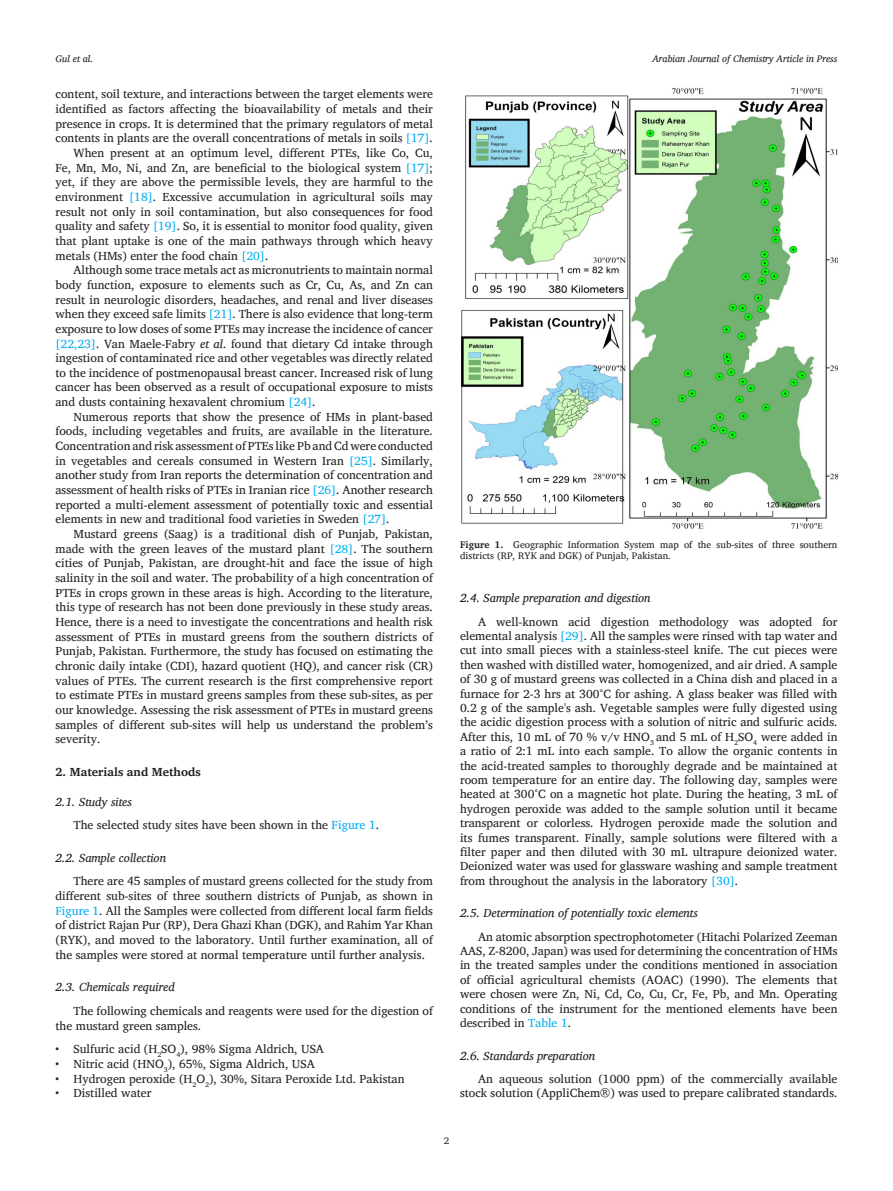
<style>
.page{position:relative;width:893px;height:1191px;background:#fff}
.page>*{position:absolute;margin:0;border:0;box-sizing:border-box;transform-origin:0 0}
.para_first_last{font:12px/14.4px "Charis SIL";color:#231f20;text-align:justify}
.para{font:12px/14.7px "Charis SIL";color:#231f20;text-align:justify}
.para_last{font:12px/14.7px "Charis SIL";color:#231f20;text-align:justify}
.Head-B{font:italic 12px "Charis SIL";color:#231f20}
.listtext_1_other_mid{font:12px "Charis SIL";color:#231f20}
.listtext_1_other_fir{font:12px "Charis SIL";color:#231f20}
.Head-A{font:700 12px "Charis SIL";color:#231f20}
.Head-B_stack{font:italic 12px "Charis SIL";color:#231f20}
.float_figure_figure{font:9.75px/11.7px "Charis SIL";color:#231f20}
.t1{font:italic 9.75px "Charis SIL";color:#231f20}
.s1{color:#00aeef}
.s2{font-style:italic}
.s3{font-weight:700}
</style>
<div class="page">
<img style="left:461px;top:88px;width:376px;height:441px">
<p class="t1" style="left:56px;top:53px;width:39px">Gul et al.</p>
<p class="t1" style="left:652px;top:53px;width:187px">Arabian Journal of Chemistry Article in Press</p>
<p class="para" style="left:56px;top:87px;width:379px">content, soil texture, and interactions between the target elements were identified as factors affecting the bioavailability of metals and their presence in crops. It is determined that the primary regulators of metal contents in plants are the overall concentrations of metals in soils <span class="s1">[17]</span>.</p>
<p class="para" style="left:56px;top:145px;width:379px;text-indent:18px">When present at an optimum level, different PTEs, like Co, Cu, Fe, Mn, Mo, Ni, and Zn, are beneficial to the biological system <span class="s1">[17]</span>; yet, if they are above the permissible levels, they are harmful to the environment <span class="s1">[18]</span>. Excessive accumulation in agricultural soils may result not only in soil contamination, but also consequences for food quality and safety <span class="s1">[19]</span>. So, it is essential to monitor food quality, given that plant uptake is one of the main pathways through which heavy metals (HMs) enter the food chain <span class="s1">[20]</span>.</p>
<p class="para" style="left:56px;top:263px;width:379px;text-indent:18px">Although some trace metals act as micronutrients to maintain normal body function, exposure to elements such as Cr, Cu, As, and Zn can result in neurologic disorders, headaches, and renal and liver diseases when they exceed safe limits <span class="s1">[21]</span>. There is also evidence that long-term exposure to low doses of some PTEs may increase the incidence of cancer <span class="s1">[22,23]</span>. Van Maele-Fabry <span class="s2">et al</span>. found that dietary Cd intake through ingestion of contaminated rice and other vegetables was directly related to the incidence of postmenopausal breast cancer. Increased risk of lung cancer has been observed as a result of occupational exposure to mists and dusts containing hexavalent chromium <span class="s1">[24]</span>.</p>
<p class="para" style="left:56px;top:409px;width:379px;text-indent:18px">Numerous reports that show the presence of HMs in plant-based foods, including vegetables and fruits, are available in the literature.<br>Concentration and risk assessment of PTEs like Pb and Cd were conducted in vegetables and cereals consumed in Western Iran <span class="s1">[25]</span>. Similarly, another study from Iran reports the determination of concentration and assessment of health risks of PTEs in Iranian rice <span class="s1">[26]</span>. Another research reported a multi-element assessment of potentially toxic and essential elements in new and traditional food varieties in Sweden <span class="s1">[27]</span>.</p>
<p class="para_last" style="left:56px;top:526px;width:379px;text-indent:18px">Mustard greens (Saag) is a traditional dish of Punjab, Pakistan, made with the green leaves of the mustard plant <span class="s1">[28]</span>. The southern cities of Punjab, Pakistan, are drought-hit and face the issue of high salinity in the soil and water. The probability of a high concentration of PTEs in crops grown in these areas is high. According to the literature, this type of research has not been done previously in these study areas.<br>Hence, there is a need to investigate the concentrations and health risk assessment of PTEs in mustard greens from the southern districts of Punjab, Pakistan. Furthermore, the study has focused on estimating the chronic daily intake (CDI), hazard quotient (HQ), and cancer risk (CR) values of PTEs. The current research is the first comprehensive report to estimate PTEs in mustard greens samples from these sub-sites, as per our knowledge. Assessing the risk assessment of PTEs in mustard greens samples of different sub-sites will help us understand the problem’s severity.</p>
<p class="Head-A" style="left:56px;top:764px;width:147px">2. Materials and Methods</p>
<p class="Head-B_stack" style="left:56px;top:794px;width:78px">2.1. Study sites</p>
<p class="para_first_last" style="left:74px;top:818px;width:307px">The selected study sites have been shown in the <span class="s1">Figure 1</span>.</p>
<p class="Head-B" style="left:56px;top:850px;width:112px">2.2. Sample collection</p>
<p class="para_first_last" style="left:56px;top:874px;width:379px;text-indent:18px">There are 45 samples of mustard greens collected for the study from different sub-sites of three southern districts of Punjab, as shown in <span class="s1">Figure 1</span>. All the Samples were collected from different local farm fields of district Rajan Pur (RP), Dera Ghazi Khan (DGK), and Rahim Yar Khan (RYK), and moved to the laboratory. Until further examination, all of the samples were stored at normal temperature until further analysis.</p>
<p class="Head-B" style="left:56px;top:980px;width:121px">2.3. Chemicals required</p>
<p class="para_first_last" style="left:56px;top:1003px;width:379px;text-indent:18px">The following chemicals and reagents were used for the digestion of the mustard green samples.</p>
<p class="listtext_1_other_fir" style="left:56px;top:1042px;width:270px">• Sulfuric acid (H<sub>2</sub>SO<sub>4</sub>), 98% Sigma Aldrich, USA</p>
<p class="listtext_1_other_mid" style="left:56px;top:1056px;width:261px">• Nitric acid (HNO<sub>3</sub>), 65%, Sigma Aldrich, USA</p>
<p class="listtext_1_other_mid" style="left:56px;top:1071px;width:350px">• Hydrogen peroxide (H<sub>2</sub>O<sub>2</sub>), 30%, Sitara Peroxide Ltd. Pakistan</p>
<p class="listtext_1_other_mid" style="left:56px;top:1086px;width:97px">• Distilled water</p>
<p class="float_figure_figure" style="left:460px;top:538px;width:379px"><span class="s3">Figure 1.</span> Geographic Information System map of the sub-sites of three southern districts (RP, RYK and DGK) of Punjab, Pakistan.</p>
<p class="Head-B" style="left:460px;top:591px;width:192px">2.4. Sample preparation and digestion</p>
<p class="para_first_last" style="left:460px;top:614px;width:379px;text-indent:18px">A well-known acid digestion methodology was adopted for elemental analysis <span class="s1">[29]</span>. All the samples were rinsed with tap water and cut into small pieces with a stainless-steel knife. The cut pieces were then washed with distilled water, homogenized, and air dried. A sample of 30 g of mustard greens was collected in a China dish and placed in a furnace for 2-3 hrs at 300°C for ashing. A glass beaker was filled with 0.2 g of the sample's ash. Vegetable samples were fully digested using the acidic digestion process with a solution of nitric and sulfuric acids.<br>After this, 10 mL of 70 % v/v HNO<sub>3</sub> and 5 mL of H<sub>2</sub>SO<sub>4</sub> were added in a ratio of 2:1 mL into each sample. To allow the organic contents in the acid-treated samples to thoroughly degrade and be maintained at room temperature for an entire day. The following day, samples were heated at 300°C on a magnetic hot plate. During the heating, 3 mL of hydrogen peroxide was added to the sample solution until it became transparent or colorless. Hydrogen peroxide made the solution and its fumes transparent. Finally, sample solutions were filtered with a filter paper and then diluted with 30 mL ultrapure deionized water.<br>Deionized water was used for glassware washing and sample treatment from throughout the analysis in the laboratory <span class="s1">[30]</span>.</p>
<p class="Head-B" style="left:460px;top:906px;width:239px">2.5. Determination of potentially toxic elements</p>
<p class="para_first_last" style="left:460px;top:929px;width:379px;text-indent:18px">An atomic absorption spectrophotometer (Hitachi Polarized Zeeman AAS, Z-8200, Japan) was used for determining the concentration of HMs in the treated samples under the conditions mentioned in association of official agricultural chemists (AOAC) (1990). The elements that were chosen were Zn, Ni, Cd, Co, Cu, Cr, Fe, Pb, and Mn. Operating conditions of the instrument for the mentioned elements have been described in <span class="s1">Table 1</span>.</p>
<p class="Head-B" style="left:460px;top:1048px;width:137px">2.6. Standards preparation</p>
<p class="para_first_last" style="left:460px;top:1071px;width:379px;text-align:right">An aqueous solution (1000 ppm) of the commercially available stock solution (AppliChem®) was used to prepare calibrated standards.</p>
<p class="float_figure_figure" style="left:444px;top:1134px;width:7px">2</p>
</div>
